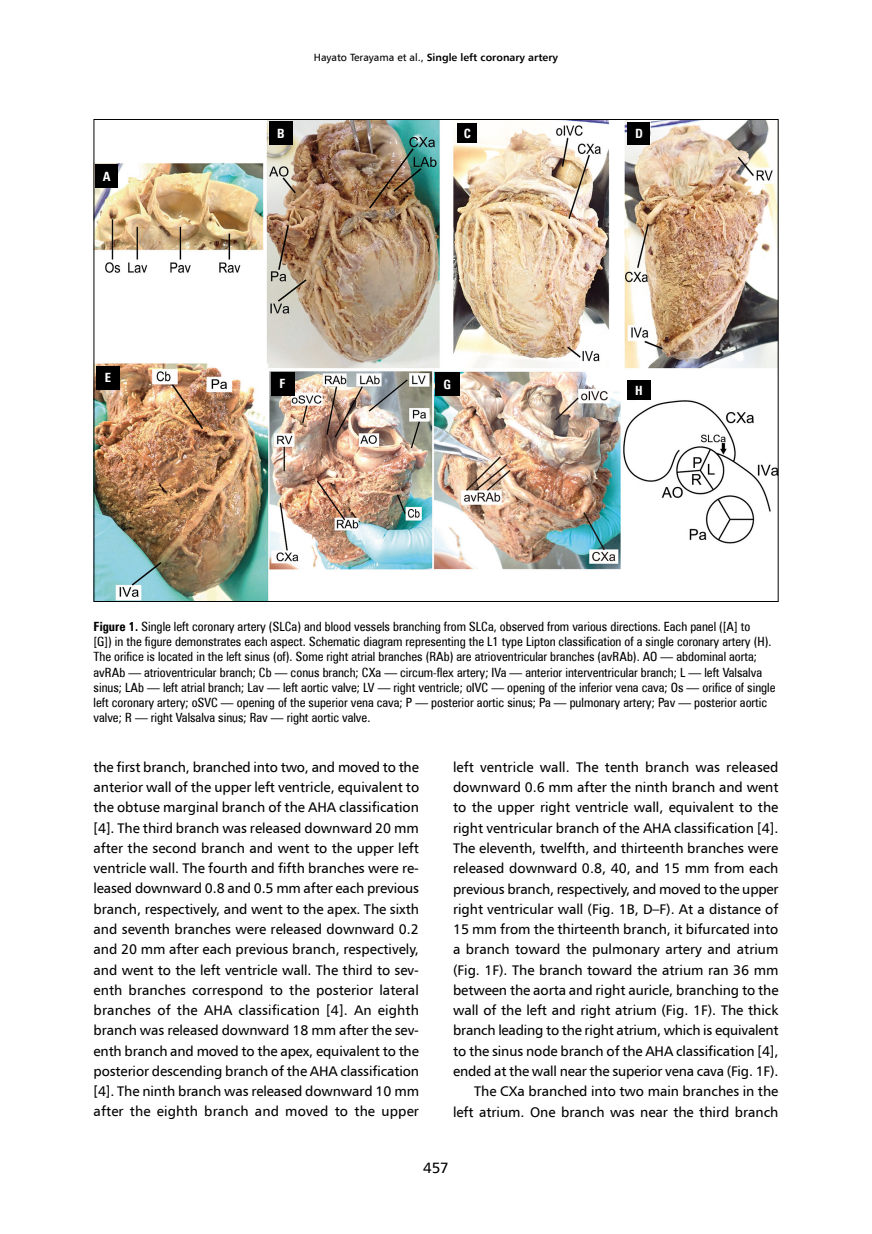
<style>
.page{position:relative;width:872px;height:1234px;background:#fff}
.page>*{position:absolute;margin:0;border:0;box-sizing:border-box;transform-origin:0 0}
.t1{font:15px "Humnst 777 EU";color:#000}
.t2{font:13.95px/20.2px "Humnst 777 EU";color:#000;text-align:justify}
.t3{font:12.75px/15.3px "Zurich Cn EU";color:#000}
.t4{font:700 12.75px "Zurich Cn EU";color:#fff}
.t5{font:700 10.5px "Humnst 777 EU";color:#000}
.s1{font-weight:400}
.s2{font-weight:700}
</style>
<div class="page">
<img style="left:96px;top:121px;width:680px;height:478px">
<div style="left:95px;top:165px;width:23px;height:23px;background:#000"></div>
<div style="left:269px;top:122px;width:24px;height:23px;background:#000"></div>
<div style="left:457px;top:123px;width:20px;height:20px;background:#000"></div>
<div style="left:627px;top:122px;width:23px;height:23px;background:#000"></div>
<div style="left:96px;top:366px;width:24px;height:23px;background:#000"></div>
<div style="left:271px;top:372px;width:23px;height:23px;background:#000"></div>
<div style="left:435px;top:373px;width:24px;height:23px;background:#000"></div>
<div style="left:627px;top:380px;width:23px;height:20px;background:#000"></div>
<p class="t5" style="left:314px;top:50px;width:246px"><span class="s1">Hayato Terayama et al.,</span> Single left coronary artery</p>
<p class="t4" style="left:103px;top:168px;width:9px">A</p>
<p class="t4" style="left:105px;top:370px;width:8px">E</p>
<p class="t4" style="left:277px;top:125px;width:9px">B</p>
<p class="t4" style="left:464px;top:125px;width:9px">C</p>
<p class="t4" style="left:635px;top:125px;width:9px">D</p>
<p class="t4" style="left:279px;top:375px;width:8px">F</p>
<p class="t4" style="left:443px;top:376px;width:9px">G</p>
<p class="t4" style="left:635px;top:382px;width:9px">H</p>
<p class="t3" style="left:94px;top:618px;width:683px"><span class="s2">Figure 1.</span> Single left coronary artery (SLCa) and blood vessels branching from SLCa, observed from various directions. Each panel ([A] to<br>[G]) in the figure demonstrates each aspect. Schematic diagram representing the L1 type Lipton classification of a single coronary artery (H).<br>The orifice is located in the left sinus (of). Some right atrial branches (RAb) are atrioventricular branches (avRAb). AO — abdominal aorta; avRAb — atrioventricular branch; Cb — conus branch; CXa — circum-flex artery; IVa — anterior interventricular branch; L — left Valsalva sinus; LAb — left atrial branch; Lav — left aortic valve; LV — right ventricle; oIVC — opening of the inferior vena cava; Os — orifice of single left coronary artery; oSVC — opening of the superior vena cava; P — posterior aortic sinus; Pa — pulmonary artery; Pav — posterior aortic valve; R — right Valsalva sinus; Rav — right aortic valve.</p>
<p class="t2" style="left:94px;top:756px;width:327px">the first branch, branched into two, and moved to the anterior wall of the upper left ventricle, equivalent to the obtuse marginal branch of the AHA classification [4]. The third branch was released downward 20 mm after the second branch and went to the upper left ventricle wall. The fourth and fifth branches were re&shy;leased downward 0.8 and 0.5 mm after each previous branch, respectively, and went to the apex. The sixth and seventh branches were released downward 0.2 and 20 mm after each previous branch, respectively, and went to the left ventricle wall. The third to sev&shy;enth branches correspond to the posterior lateral branches of the AHA classification [4]. An eighth branch was released downward 18 mm after the sev&shy;enth branch and moved to the apex, equivalent to the posterior descending branch of the AHA classification [4]. The ninth branch was released downward 10 mm after the eighth branch and moved to the upper</p>
<p class="t2" style="left:453px;top:756px;width:327px;text-align:right">left ventricle wall. The tenth branch was released downward 0.6 mm after the ninth branch and went to the upper right ventricle wall, equivalent to the right ventricular branch of the AHA classification [4].<br>The eleventh, twelfth, and thirteenth branches were released downward 0.8, 40, and 15 mm from each previous branch, respectively, and moved to the upper right ventricular wall (Fig. 1B, D–F). At a distance of 15 mm from the thirteenth branch, it bifurcated into a branch toward the pulmonary artery and atrium (Fig. 1F). The branch toward the atrium ran 36 mm between the aorta and right auricle, branching to the wall of the left and right atrium (Fig. 1F). The thick branch leading to the right atrium, which is equivalent to the sinus node branch of the AHA classification [4], ended at the wall near the superior vena cava (Fig. 1F).<br>The CXa branched into two main branches in the left atrium. One branch was near the third branch</p>
<p class="t1" style="left:423px;top:1157px;width:27px">457</p>
</div>
